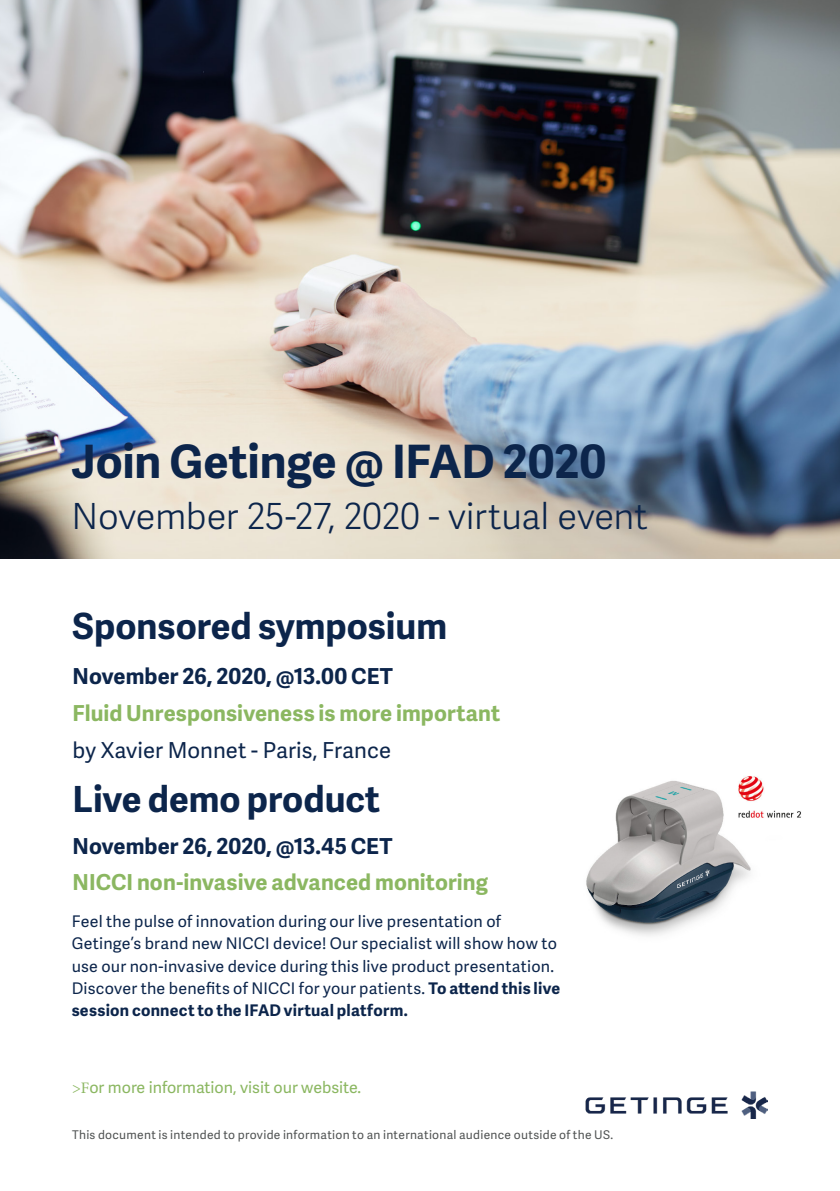
<style>
.page{position:relative;width:840px;height:1191px;background:#fff}
.page>*{position:absolute;margin:0;border:0;box-sizing:border-box;transform-origin:0 0}
.IP_Heading_Adelle_Sa{font:700 46px "Adelle Sans";letter-spacing:-.005em;color:#0c254b}
.Titre_2{font:700 36px "Adelle Sans";color:#0c254b}
.IP_Sub-heading_Adell{font:36px "Adelle Sans Lt";letter-spacing:-.01em;color:#0c254b}
.IP_Body_copy_spacing{font:700 22px "Adelle Sans";letter-spacing:.005em;color:#8bb761}
.IP_Body_copy_spacing-2{font:700 22px "Adelle Sans";letter-spacing:.005em;color:#0c254b}
.IP_Body_copy_spacing-3{font:22px "Adelle Sans";color:#0c254b}
.IP_Body_copy_spacing-4{font:16px/22.2px "Adelle Sans";letter-spacing:.015em;color:#0c254b}
.t1{font:16px "Adelle Sans";color:#8bb761}
.IP_Legal_Adelle_Sans{font:12px "Adelle Sans";letter-spacing:.025em;color:#505353}
.s1{font-weight:700}
.s2{font-family:"Minion Pro"}
</style>
<div class="page">
<img style="left:0;top:0;width:839px;height:558px">
<img style="left:586px;top:776px;width:215px;height:160px">
<img style="left:585px;top:1091px;width:181px;height:27px">
<p class="IP_Heading_Adelle_Sa" style="left:72px;top:427px;width:536px">Join Getinge @ IFAD 2020</p>
<p class="IP_Sub-heading_Adell" style="left:72px;top:491px;width:577px">November 25-27, 2020 - virtual event</p>
<p class="Titre_2" style="left:73px;top:600px;width:376px">Sponsored symposium</p>
<p class="IP_Body_copy_spacing-2" style="left:73px;top:660px;width:321px">November 26, 2020, @13.00 CET</p>
<p class="IP_Body_copy_spacing" style="left:73px;top:697px;width:429px">Fluid Unresponsiveness is more important</p>
<p class="IP_Body_copy_spacing-3" style="left:73px;top:734px;width:320px">by Xavier Monnet - Paris, France</p>
<p class="Titre_2" style="left:73px;top:773px;width:308px">Live demo product</p>
<p class="IP_Body_copy_spacing-2" style="left:73px;top:829px;width:321px">November 26, 2020, @13.45 CET</p>
<p class="IP_Body_copy_spacing" style="left:73px;top:866px;width:416px">NICCI non-invasive advanced monitoring</p>
<p class="IP_Body_copy_spacing-4" style="left:72px;top:910px;width:489px">Feel the pulse of innovation during our live presentation of Getinge’s brand new NICCI device! Our specialist will show how to use our non-invasive device during this live product presentation.<br>Discover the benefits of NICCI for your patients. <span class="s1">To attend this live session connect to the IFAD virtual platform.</span></p>
<p class="t1" style="left:72px;top:1076px;width:290px"><span class="s2">&gt;F</span>or more information, visit our website.</p>
<p class="IP_Legal_Adelle_Sans" style="left:72px;top:1126px;width:542px">This document is intended to provide information to an international audience outside of the US.</p>
</div>
